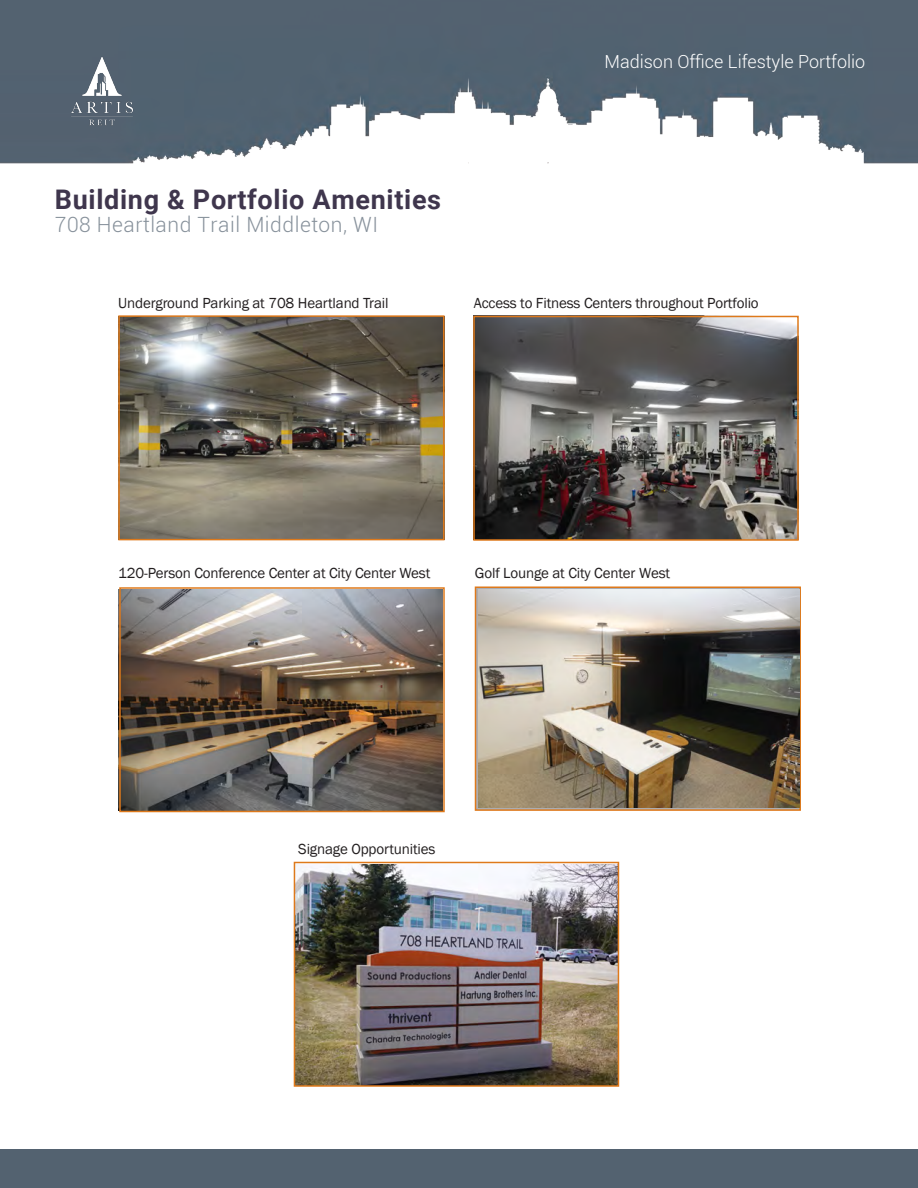
<style>
.page{position:relative;width:918px;height:1188px;background:#fff}
.page>*{position:absolute;margin:0;border:0;box-sizing:border-box;transform-origin:0 0}
.sub{font:700 27px "Roboto";letter-spacing:.025em;color:#3f364d}
.sub-2{font:300 21px "Roboto";letter-spacing:.025em;color:#87919b}
.t1{font:300 18px "Roboto";color:#fff}
.tmp{font:15px "Franklin Gothic";letter-spacing:-.01em;color:#231f20}
</style>
<div class="page">
<div style="left:0;top:1149px;width:918px;height:39px;background:#536270"></div>
<img style="left:0;top:0;width:918px;height:164px">
<img style="left:68px;top:54px;width:68px;height:73px">
<img style="left:118px;top:590px;width:324px;height:220px">
<div style="left:119px;top:587px;width:326px;height:225px;border:2px solid #de791b"></div>
<img style="left:476px;top:319px;width:320px;height:219px">
<div style="left:473px;top:316px;width:326px;height:225px;border:2px solid #de791b"></div>
<img style="left:297px;top:865px;width:319px;height:219px">
<div style="left:294px;top:862px;width:325px;height:225px;border:2px solid #de791b"></div>
<img style="left:121px;top:318px;width:321px;height:219px">
<div style="left:118px;top:315px;width:327px;height:225px;border:2px solid #de791b"></div>
<div style="left:475px;top:586px;width:326px;height:225px;border:2px solid #de791b"></div>
<img style="left:478px;top:590px;width:321px;height:218px">
<p class="sub" style="left:55px;top:180px;width:388px">Building &amp; Portfolio Amenities</p>
<p class="sub-2" style="left:55px;top:210px;width:325px">708 Heartland Trail Middleton, WI</p>
<p class="t1" style="left:604px;top:49px;width:262px">Madison Office Lifestyle Portfolio</p>
<p class="tmp" style="left:118px;top:293px;width:272px">Underground Parking at 708 Heartland Trail</p>
<p class="tmp" style="left:474px;top:293px;width:286px">Access to Fitness Centers throughout Portfolio</p>
<p class="tmp" style="left:118px;top:563px;width:314px">120-Person Conference Center at City Center West</p>
<p class="tmp" style="left:475px;top:563px;width:197px">Golf Lounge at City Center West</p>
<p class="tmp" style="left:298px;top:839px;width:139px">Signage Opportunities</p>
</div>
